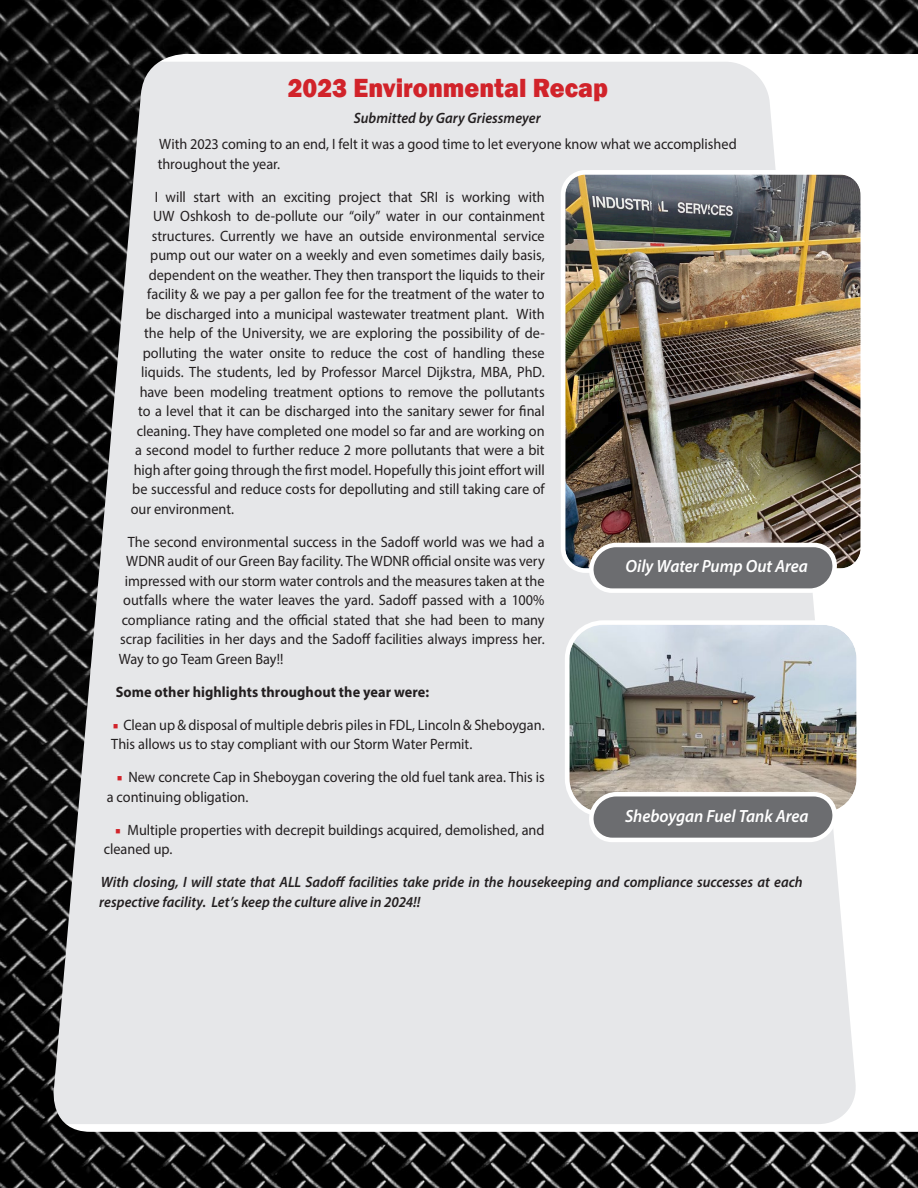
<style>
.page{position:relative;width:918px;height:1188px;background:#fff}
.page>*{position:absolute;margin:0;border:0;box-sizing:border-box;transform-origin:0 0}
.t1{font:800 27px "Franklin Gothic";color:#d1232a;scale:.94 1}
.t2{font:italic 600 17.7px "Myriad Pro";color:#fff;scale:.95 1}
.t3{font:15px/19.5px "Myriad Pro";color:#231f20;scale:.95 1}
.t4{font:italic 600 15px/19.5px "Myriad Pro";letter-spacing:.005em;color:#231f20;scale:.95 1}
.t5{font:700 15px "Myriad Pro";letter-spacing:.005em;color:#231f20;scale:.95 1}
.s1{font-family:"Minion Pro";font-weight:700;font-stretch:condensed;color:#d1232a}
</style>
<div class="page">
<img style="left:0;top:0;width:918px;height:1188px">
<img style="left:565px;top:175px;width:296px;height:393px">
<div style="left:561px;top:170px;width:304px;height:403px;border:4px solid #fff;border-radius:23px"></div>
<img style="left:569px;top:625px;width:288px;height:188px">
<div style="left:565px;top:620px;width:296px;height:197px;border:4px solid #fff;border-radius:36px"></div>
<svg style="left:584px;top:540px;width:257px;height:55px"></svg>
<svg style="left:584px;top:790px;width:257px;height:54px"></svg>
<p class="t1" style="left:288px;top:70px;width:342px">2023 Environmental Recap</p>
<p class="t4" style="left:354px;top:108px;width:198px">Submitted by Gary Griessmeyer</p>
<p class="t3" style="left:158px;top:134px;width:611px">With 2023 coming to an end, I felt it was a good time to let everyone know what we accomplished throughout the year.</p>
<p class="t3" style="left:155px;top:187px;width:412px">I will start with an exciting project that SRI is working with</p>
<p class="t3" style="left:153px;top:206px;width:414px">UW Oshkosh to de-pollute our “oily” water in our containment</p>
<p class="t3" style="left:152px;top:226px;width:415px">structures. Currently we have an outside environmental service</p>
<p class="t3" style="left:150px;top:245px;width:417px">pump out our water on a weekly and even sometimes daily basis,</p>
<p class="t3" style="left:149px;top:265px;width:418px">dependent on the weather. They then transport the liquids to their</p>
<p class="t3" style="left:147px;top:284px;width:420px">facility &amp; we pay a per gallon fee for the treatment of the water to</p>
<p class="t3" style="left:146px;top:304px;width:421px">be discharged into a municipal wastewater treatment plant. With</p>
<p class="t3" style="left:144px;top:323px;width:423px">the help of the University, we are exploring the possibility of de-</p>
<p class="t3" style="left:143px;top:343px;width:425px">polluting the water onsite to reduce the cost of handling these</p>
<p class="t3" style="left:141px;top:362px;width:426px">liquids. The students, led by Professor Marcel Dijkstra, MBA, PhD.</p>
<p class="t3" style="left:140px;top:382px;width:428px">have been modeling treatment options to remove the pollutants</p>
<p class="t3" style="left:138px;top:401px;width:429px">to a level that it can be discharged into the sanitary sewer for final</p>
<p class="t3" style="left:137px;top:421px;width:431px">cleaning. They have completed one model so far and are working on</p>
<p class="t3" style="left:135px;top:440px;width:432px">a second model to further reduce 2 more pollutants that were a bit</p>
<p class="t3" style="left:134px;top:460px;width:434px">high after going through the first model. Hopefully this joint effort will</p>
<p class="t3" style="left:132px;top:479px;width:436px">be successful and reduce costs for depolluting and still taking care of</p>
<p class="t3" style="left:131px;top:499px;width:110px">our environment.</p>
<p class="t3" style="left:128px;top:532px;width:440px">The second environmental success in the Sadoff world was we had a</p>
<p class="t3" style="left:126px;top:551px;width:442px">WDNR audit of our Green Bay facility. The WDNR official onsite was very</p>
<p class="t3" style="left:125px;top:571px;width:444px">impressed with our storm water controls and the measures taken at the</p>
<p class="t3" style="left:123px;top:590px;width:445px">outfalls where the water leaves the yard. Sadoff passed with a 100%</p>
<p class="t3" style="left:122px;top:610px;width:447px">compliance rating and the official stated that she had been to many</p>
<p class="t3" style="left:120px;top:629px;width:448px">scrap facilities in her days and the Sadoff facilities always impress her.</p>
<p class="t3" style="left:119px;top:649px;width:175px">Way to go Team Green Bay!!</p>
<p class="t5" style="left:116px;top:682px;width:331px">Some other highlights throughout the year were:</p>
<p class="t3" style="left:111px;top:715px;width:458px"><span class="s1">■</span> Clean up &amp; disposal of multiple debris piles in FDL, Lincoln &amp; Sheboygan.<br>This allows us to stay compliant with our Storm Water Permit.</p>
<p class="t3" style="left:107px;top:767px;width:462px;text-indent:10px"><span class="s1">■</span> New concrete Cap in Sheboygan covering the old fuel tank area. This is a continuing obligation.</p>
<p class="t3" style="left:104px;top:820px;width:466px;text-indent:11px"><span class="s1">■</span> Multiple properties with decrepit buildings acquired, demolished, and cleaned up.</p>
<p class="t4" style="left:99px;top:872px;width:742px">With closing, I will state that ALL Sadoff facilities take pride in the housekeeping and compliance successes at each respective facility. Let’s keep the culture alive in 2024!!</p>
<p class="t2" style="left:626px;top:555px;width:194px">Oily Water Pump Out Area</p>
<p class="t2" style="left:625px;top:805px;width:195px">Sheboygan Fuel Tank Area</p>
</div>
